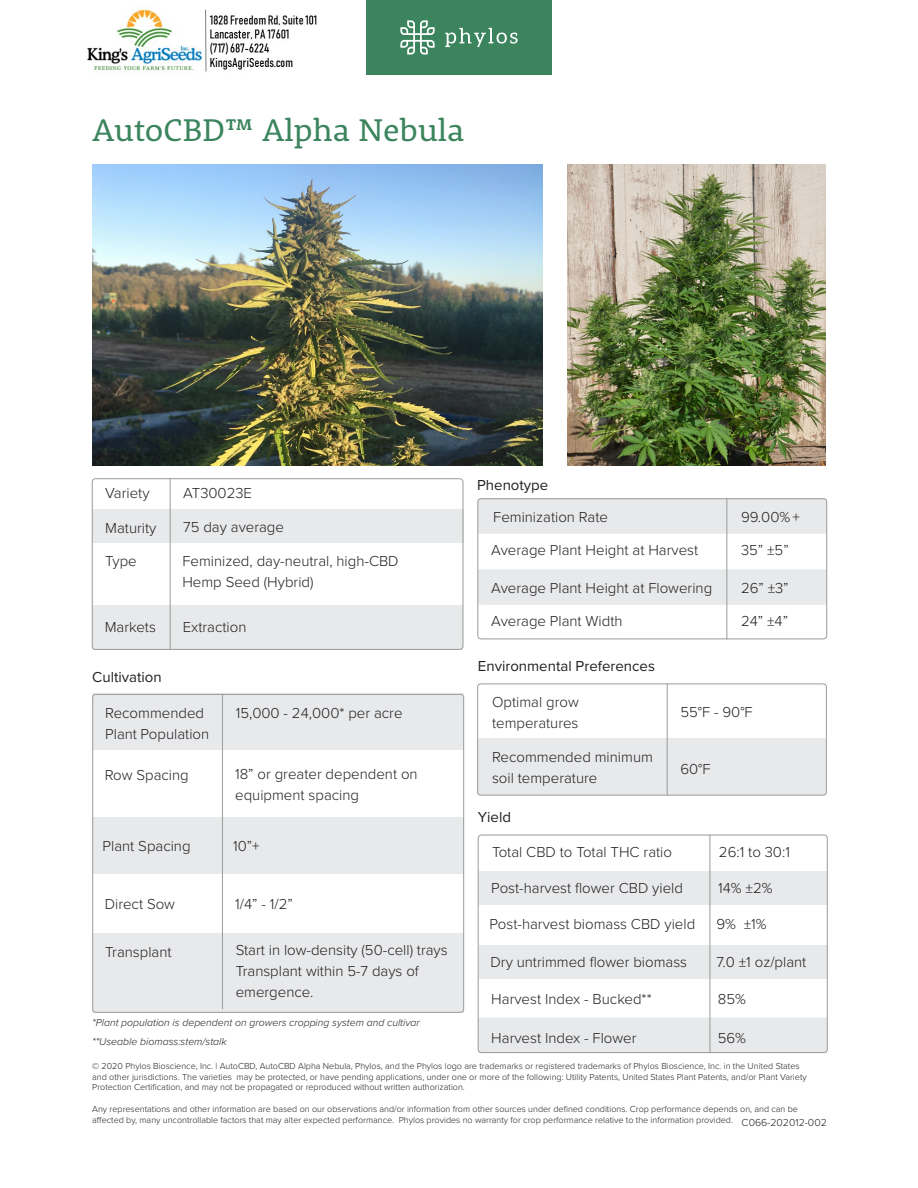
<style>
.page{position:relative;width:918px;height:1188px;background:#fff}
.page>*{position:absolute;margin:0;border:0;box-sizing:border-box;transform-origin:0 0}
.Heading_1{font:32.25px "Rooney";color:#3b845d}
.Table_Body{font:300 15px/21px "Proxima Nova";color:#231f20}
.Table_Body_List{font:300 15px/21px "Proxima Nova";color:#231f20}
.Table_Body-2{font:15px "Proxima Nova";color:#231f20}
.Body_Paragraph{font:italic 300 10.5px "Proxima Nova";color:#231f20}
.Table_Body-3{font:300 10.5px "Proxima Nova";color:#231f20}
.t1{font:300 9px/10.8px "Proxima Nova";color:#231f20}
</style>
<div class="page">
<div style="left:93px;top:605px;width:370px;height:45px;background:#e7e9ea"></div>
<div style="left:479px;top:945px;width:349px;height:34px;background:#e7e9ea"></div>
<div style="left:478px;top:1018px;width:349px;height:35px;background:#e7e9ea"></div>
<div style="left:479px;top:569px;width:346px;height:36px;background:#e7e9ea"></div>
<div style="left:479px;top:498px;width:348px;height:36px;background:#e7e9ea"></div>
<div style="left:366px;top:0;width:186px;height:75px;background:#3b845d"></div>
<svg style="left:445px;top:28px;width:73px;height:19px"></svg>
<svg style="left:400px;top:20px;width:35px;height:34px"></svg>
<img style="left:568px;top:164px;width:258px;height:301px">
<img style="left:92px;top:164px;width:450px;height:301px">
<div style="left:92px;top:510px;width:371px;height:33px;background:#e7e9ea"></div>
<div style="left:92px;top:694px;width:372px;height:56px;background:#e7e9ea"></div>
<div style="left:478px;top:871px;width:349px;height:34px;background:#e7e9ea"></div>
<div style="left:477px;top:739px;width:349px;height:56px;background:#e7e9ea"></div>
<div style="left:92px;top:817px;width:371px;height:56px;background:#e7e9ea"></div>
<div style="left:93px;top:934px;width:371px;height:79px;background:#e7e9ea"></div>
<hr style="left:170px;top:478px;width:1px;height:172px;background:#9a9b9b">
<hr style="left:222px;top:694px;width:1px;height:315px;background:#9a9b9b">
<hr style="left:709px;top:835px;width:1px;height:218px;background:#9a9b9b">
<hr style="left:726px;top:498px;width:1px;height:141px;background:#9a9b9b">
<hr style="left:667px;top:683px;width:1px;height:113px;background:#9a9b9b">
<div style="left:92px;top:478px;width:371px;height:172px;border:1px solid #9a9b9b;border-radius:3px"></div>
<div style="left:92px;top:694px;width:372px;height:319px;border:1px solid #9a9b9b;border-radius:3px"></div>
<div style="left:478px;top:835px;width:350px;height:218px;border:1px solid #9a9b9b;border-radius:3px"></div>
<div style="left:477px;top:498px;width:350px;height:141px;border:1px solid #9a9b9b;border-radius:3px"></div>
<div style="left:477px;top:683px;width:350px;height:113px;border:1px solid #9a9b9b;border-radius:3px"></div>
<img style="left:87px;top:6px;width:230px;height:66px">
<p class="Heading_1" style="left:92px;top:109px;width:374px">AutoCBD™ Alpha Nebula</p>
<p class="Table_Body" style="left:105px;top:482px;width:46px">Variety</p>
<p class="Table_Body" style="left:183px;top:482px;width:70px">AT30023E</p>
<p class="Table_Body" style="left:105px;top:516px;width:53px">Maturity</p>
<p class="Table_Body" style="left:183px;top:516px;width:102px">75 day average</p>
<p class="Table_Body" style="left:105px;top:549px;width:33px">Type</p>
<p class="Table_Body" style="left:182px;top:549px;width:218px">Feminized, day-neutral, high-CBD</p>
<p class="Table_Body" style="left:182px;top:570px;width:133px">Hemp Seed (Hybrid)</p>
<p class="Table_Body" style="left:105px;top:616px;width:53px">Markets</p>
<p class="Table_Body" style="left:183px;top:616px;width:65px">Extraction</p>
<p class="Table_Body-2" style="left:92px;top:666px;width:71px">Cultivation</p>
<p class="Table_Body" style="left:105px;top:701px;width:105px">Recommended<br>Plant Population</p>
<p class="Table_Body" style="left:236px;top:701px;width:168px">15,000 - 24,000* per acre</p>
<p class="Table_Body" style="left:105px;top:764px;width:86px">Row Spacing</p>
<p class="Table_Body" style="left:235px;top:763px;width:184px">18” or greater dependent on equipment spacing</p>
<p class="Table_Body" style="left:103px;top:835px;width:90px">Plant Spacing</p>
<p class="Table_Body" style="left:233px;top:835px;width:28px">10”+</p>
<p class="Table_Body" style="left:105px;top:893px;width:72px">Direct Sow</p>
<p class="Table_Body" style="left:235px;top:893px;width:59px">1/4” - 1/2”</p>
<p class="Table_Body" style="left:105px;top:940px;width:68px">Transplant</p>
<p class="Table_Body_List" style="left:236px;top:939px;width:214px">Start in low-density (50-cell) trays</p>
<p class="Table_Body_List" style="left:236px;top:960px;width:185px">Transplant within 5-7 days of emergence.</p>
<p class="Body_Paragraph" style="left:92px;top:1015px;width:329px">*Plant population is dependent on growers cropping system and cultivar</p>
<p class="Body_Paragraph" style="left:92px;top:1034px;width:136px">**Useable biomass:stem/stalk</p>
<p class="Table_Body-2" style="left:477px;top:474px;width:73px">Phenotype</p>
<p class="Table_Body" style="left:493px;top:506px;width:116px">Feminization Rate</p>
<p class="Table_Body" style="left:741px;top:506px;width:61px">99.00% +</p>
<p class="Table_Body" style="left:491px;top:539px;width:208px">Average Plant Height at Harvest</p>
<p class="Table_Body" style="left:741px;top:539px;width:49px">35” ±5”</p>
<p class="Table_Body" style="left:491px;top:577px;width:222px">Average Plant Height at Flowering</p>
<p class="Table_Body" style="left:741px;top:577px;width:49px">26” ±3”</p>
<p class="Table_Body" style="left:491px;top:610px;width:133px">Average Plant Width</p>
<p class="Table_Body" style="left:741px;top:610px;width:49px">24” ±4”</p>
<p class="Table_Body-2" style="left:478px;top:655px;width:179px">Environmental Preferences</p>
<p class="Table_Body" style="left:492px;top:690px;width:88px">Optimal grow temperatures</p>
<p class="Table_Body" style="left:492px;top:746px;width:162px">Recommended minimum soil temperature</p>
<p class="Table_Body-2" style="left:478px;top:806px;width:35px">Yield</p>
<p class="Table_Body" style="left:680px;top:701px;width:74px">55°F - 90°F</p>
<p class="Table_Body" style="left:680px;top:758px;width:32px">60°F</p>
<p class="Table_Body" style="left:492px;top:841px;width:181px">Total CBD to Total THC ratio</p>
<p class="Table_Body" style="left:719px;top:841px;width:73px">26:1 to 30:1</p>
<p class="Table_Body" style="left:491px;top:877px;width:193px">Post-harvest flower CBD yield</p>
<p class="Table_Body" style="left:718px;top:877px;width:56px">14% ±2%</p>
<p class="Table_Body" style="left:490px;top:913px;width:207px">Post-harvest biomass CBD yield</p>
<p class="Table_Body" style="left:717px;top:913px;width:52px">9% ±1%</p>
<p class="Table_Body" style="left:491px;top:950px;width:198px">Dry untrimmed flower biomass</p>
<p class="Table_Body" style="left:717px;top:950px;width:91px">7.0 ±1 oz/plant</p>
<p class="Table_Body" style="left:491px;top:988px;width:162px">Harvest Index - Bucked**</p>
<p class="Table_Body" style="left:718px;top:988px;width:30px">85%</p>
<p class="Table_Body" style="left:491px;top:1027px;width:147px">Harvest Index - Flower</p>
<p class="Table_Body" style="left:718px;top:1027px;width:30px">56%</p>
<p class="t1" style="left:92px;top:1060px;width:716px">© 2020 Phylos Bioscience, Inc. | AutoCBD, AutoCBD Alpha Nebula, Phylos, and the Phylos logo are trademarks or registered trademarks of Phylos Bioscience, Inc. in the United States and other jurisdictions. The varieties may be protected, or have pending applications, under one or more of the following: Utility Patents, United States Plant Patents, and/or Plant Variety<br>Protection Certification, and may not be propagated or reproduced without written authorization.</p>
<p class="t1" style="left:92px;top:1103px;width:707px">Any representations and other information are based on our observations and/or information from other sources under defined conditions. Crop performance depends on, and can be affected by, many uncontrollable factors that may alter expected performance. Phylos provides no warranty for crop performance relative to the information provided.</p>
<p class="Table_Body-3" style="left:742px;top:1115px;width:87px">C066-202012-002</p>
</div>
